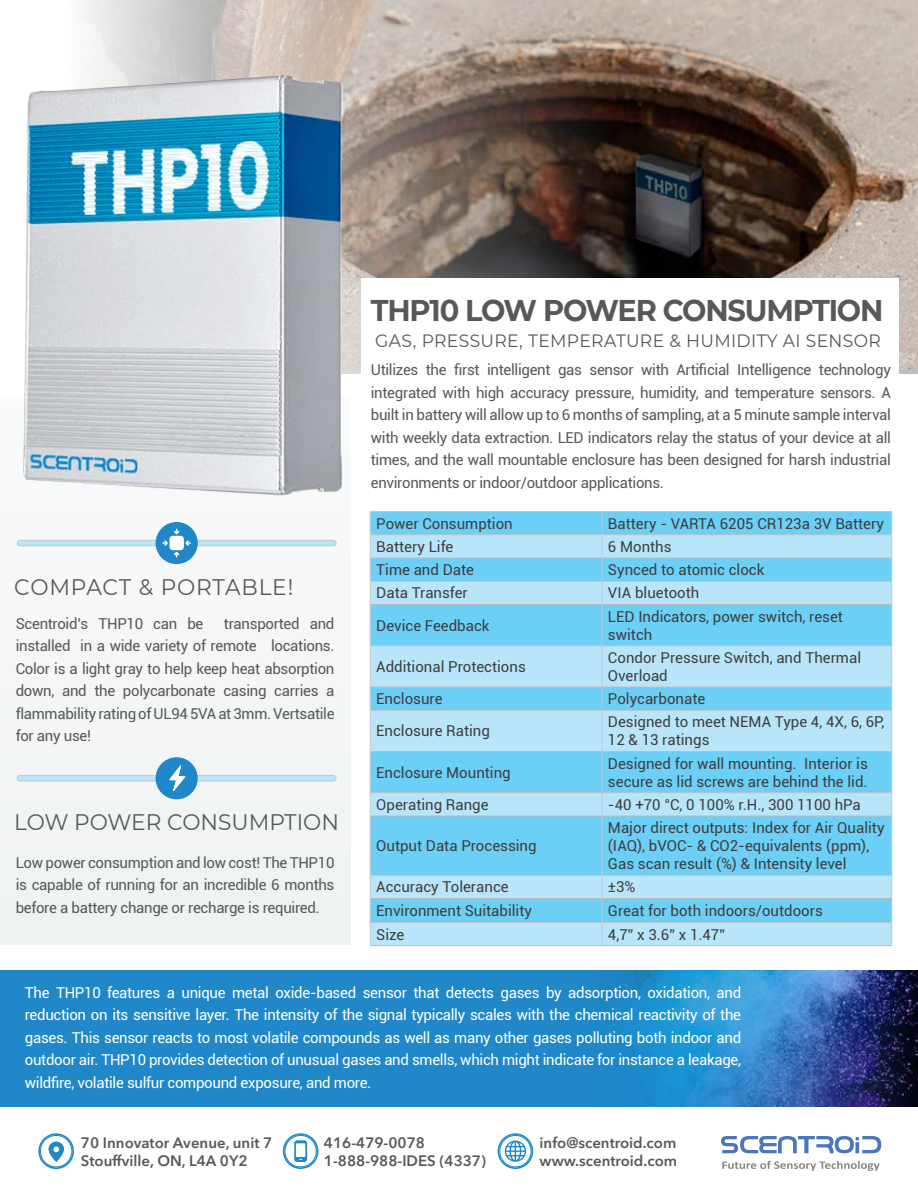
<style>
.page{position:relative;width:918px;height:1188px;background:#fff}
.page>*{position:absolute;margin:0;border:0;box-sizing:border-box;transform-origin:0 0}
.t1{font:700 30px "Montserrat";letter-spacing:-.04em;color:#57585a;scale:.96 1}
.t2{font:22.5px "Montserrat";color:#57585a;scale:.96 1}
.t3{font:22.5px "Montserrat";letter-spacing:.04em;color:#57585a;scale:.96 1}
.t4{font:17.85px "Montserrat";letter-spacing:.02em;color:#57585a;scale:.96 1}
.t5{font:15px/22.5px "Roboto";letter-spacing:-.02em;color:#57585a;text-align:justify}
.t6{font:15px/18px "Roboto";color:#3e3e3f}
.t7{font:15px/22.5px "Roboto";letter-spacing:-.02em;color:#fff;text-align:justify}
.t8{font:600 15px/18px "Avenir Next LT Pro";color:#57585a}
</style>
<div class="page">
<div style="left:1px;top:397px;width:350px;height:548px;background:#eff2f3"></div>
<img style="left:83px;top:0;width:835px;height:369px">
<svg style="left:721px;top:1136px;width:160px;height:17px"></svg>
<svg style="left:722px;top:1161px;width:158px;height:10px"></svg>
<svg style="left:38px;top:1133px;width:36px;height:36px"></svg>
<svg style="left:498px;top:1133px;width:35px;height:36px"></svg>
<svg style="left:283px;top:1133px;width:36px;height:36px"></svg>
<div style="left:362px;top:278px;width:537px;height:136px;background:#fff"></div>
<div style="left:0;top:970px;width:918px;height:136px;background:#2088c9"></div>
<img style="left:624px;top:970px;width:294px;height:136px">
<div style="left:371px;top:605px;width:521px;height:270px;background:#6bcff6"></div>
<hr style="left:370px;top:604px;width:232px;height:1px;background:#bcbdc0">
<hr style="left:602px;top:604px;width:290px;height:1px;background:#bcbdc0">
<hr style="left:370px;top:645px;width:232px;height:1px;background:#bcbdc0">
<hr style="left:602px;top:645px;width:290px;height:1px;background:#bcbdc0">
<hr style="left:370px;top:751px;width:232px;height:1px;background:#bcbdc0">
<hr style="left:602px;top:751px;width:290px;height:1px;background:#bcbdc0">
<hr style="left:370px;top:792px;width:232px;height:1px;background:#bcbdc0">
<hr style="left:602px;top:792px;width:290px;height:1px;background:#bcbdc0">
<hr style="left:370px;top:816px;width:232px;height:1px;background:#bcbdc0">
<hr style="left:602px;top:816px;width:290px;height:1px;background:#bcbdc0">
<hr style="left:370px;top:511px;width:232px;height:1px;background:#c5c7c9">
<hr style="left:602px;top:511px;width:290px;height:1px;background:#c5c7c9">
<svg style="left:370px;top:512px;width:523px;height:92px;background:#93d9f5"></svg>
<hr style="left:370px;top:604px;width:1px;height:42px;background:#c5c7c9">
<hr style="left:602px;top:604px;width:1px;height:42px;background:#c5c7c9">
<hr style="left:892px;top:604px;width:1px;height:42px;background:#c5c7c9">
<svg style="left:370px;top:646px;width:523px;height:105px;background:#a8dff7"></svg>
<hr style="left:370px;top:710px;width:1px;height:41px;background:#c5c7c9">
<hr style="left:602px;top:710px;width:1px;height:41px;background:#c5c7c9">
<hr style="left:892px;top:710px;width:1px;height:41px;background:#c5c7c9">
<hr style="left:370px;top:751px;width:1px;height:42px;background:#c5c7c9">
<hr style="left:602px;top:751px;width:1px;height:42px;background:#c5c7c9">
<hr style="left:892px;top:751px;width:1px;height:42px;background:#c5c7c9">
<svg style="left:370px;top:793px;width:523px;height:23px;background:#b9e3f7"></svg>
<hr style="left:370px;top:816px;width:1px;height:59px;background:#c5c7c9">
<hr style="left:602px;top:816px;width:1px;height:59px;background:#c5c7c9">
<hr style="left:892px;top:816px;width:1px;height:59px;background:#c5c7c9">
<svg style="left:370px;top:875px;width:523px;height:71px;background:#a0dbf5"></svg>
<div style="left:156px;top:522px;width:42px;height:42px;background:#2088c9;border-radius:50%"></div>
<div style="left:17px;top:776px;width:319px;height:5px;background:#b9e5fa;border-radius:3px"></div>
<div style="left:17px;top:775px;width:319px;height:6px;border:1px solid #c5c7c9;border-radius:3px"></div>
<div style="left:156px;top:757px;width:42px;height:42px;background:#2088c9;border-radius:50%"></div>
<svg style="left:169px;top:765px;width:16px;height:26px"></svg>
<svg style="left:172px;top:550px;width:9px;height:7px"></svg>
<img style="left:1px;top:25px;width:379px;height:525px">
<h2 class="t3" style="left:14px;top:572px;width:292px">COMPACT &amp; PORTABLE!</h2>
<p class="t5" style="left:16px;top:612px;width:320px;text-indent:208px">transported and installed in a wide variety of remote locations.<br>Color is a light gray to help keep heat absorption down, and the polycarbonate casing carries a flammability rating of UL94 5VA at 3mm. Vertsatile for any use!</p>
<p class="t5" style="left:16px;top:612px;width:189px">Scentroid’s THP10 can be</p>
<h2 class="t2" style="left:14px;top:806px;width:340px">LOW POWER CONSUMPTION</h2>
<p class="t5" style="left:16px;top:851px;width:320px">Low power consumption and low cost! The THP10 is capable of running for an incredible 6 months before a battery change or recharge is required.</p>
<h1 class="t1" style="left:371px;top:289px;width:536px">THP10 LOW POWER CONSUMPTION</h1>
<p class="t4" style="left:375px;top:328px;width:528px">GAS, PRESSURE, TEMPERATURE &amp; HUMIDITY AI SENSOR</p>
<p class="t5" style="left:371px;top:358px;width:522px">Utilizes the first intelligent gas sensor with Artificial Intelligence technology integrated with high accuracy pressure, humidity, and temperature sensors. A built in battery will allow up to 6 months of sampling, at a 5 minute sample interval with weekly data extraction. LED indicators relay the status of your device at all times, and the wall mountable enclosure has been designed for harsh industrial environments or indoor/outdoor applications.</p>
<p class="t6" style="left:376px;top:514px;width:138px">Power Consumption</p>
<p class="t6" style="left:608px;top:514px;width:278px">Battery - VARTA 6205 CR123a 3V Battery</p>
<p class="t6" style="left:376px;top:537px;width:79px">Battery Life</p>
<p class="t6" style="left:608px;top:537px;width:65px">6 Months</p>
<p class="t6" style="left:376px;top:560px;width:99px">Time and Date</p>
<p class="t6" style="left:608px;top:560px;width:158px">Synced to atomic clock</p>
<p class="t6" style="left:376px;top:584px;width:93px">Data Transfer</p>
<p class="t6" style="left:608px;top:584px;width:93px">VIA bluetooth</p>
<p class="t6" style="left:376px;top:616px;width:115px">Device Feedback</p>
<p class="t6" style="left:608px;top:607px;width:236px">LED Indicators, power switch, reset switch</p>
<p class="t6" style="left:376px;top:657px;width:151px">Additional Protections</p>
<p class="t6" style="left:608px;top:648px;width:255px">Condor Pressure Switch, and Thermal<br>Overload</p>
<p class="t6" style="left:376px;top:689px;width:68px">Enclosure</p>
<p class="t6" style="left:608px;top:689px;width:99px">Polycarbonate</p>
<p class="t6" style="left:376px;top:722px;width:115px">Enclosure Rating</p>
<p class="t6" style="left:608px;top:713px;width:278px">Designed to meet NEMA Type 4, 4X, 6, 6P,<br>12 &amp; 13 ratings</p>
<p class="t6" style="left:376px;top:763px;width:136px">Enclosure Mounting</p>
<p class="t6" style="left:608px;top:754px;width:261px">Designed for wall mounting. Interior is secure as lid screws are behind the lid.</p>
<p class="t6" style="left:376px;top:795px;width:114px">Operating Range</p>
<p class="t6" style="left:608px;top:795px;width:254px">-40‒+70 °C, 0‒100% r.H., 300‒1100 hPa</p>
<p class="t6" style="left:376px;top:836px;width:162px">Output Data Processing</p>
<p class="t6" style="left:608px;top:818px;width:278px">Major direct outputs: Index for Air Quality (IAQ), bVOC- &amp; CO2-equivalents (ppm),<br>Gas scan result (%) &amp; Intensity level</p>
<p class="t6" style="left:376px;top:878px;width:134px">Accuracy Tolerance</p>
<p class="t6" style="left:608px;top:878px;width:29px">±3%</p>
<p class="t6" style="left:376px;top:901px;width:157px">Environment Suitability</p>
<p class="t6" style="left:608px;top:901px;width:216px">Great for both indoors/outdoors</p>
<p class="t6" style="left:376px;top:925px;width:30px">Size</p>
<p class="t6" style="left:608px;top:925px;width:119px">4,7” x 3.6” x 1.47”</p>
<p class="t7" style="left:25px;top:980px;width:718px">The THP10 features a unique metal oxide-based sensor that detects gases by adsorption, oxidation, and reduction on its sensitive layer. The intensity of the signal typically scales with the chemical reactivity of the gases. This sensor reacts to most volatile compounds as well as many other gases polluting both indoor and outdoor air. THP10 provides detection of unusual gases and smells, which might indicate for instance a leakage, wildfire, volatile sulfur compound exposure, and more.</p>
<p class="t8" style="left:81px;top:1133px;width:193px">70 Innovator Avenue, unit 7<br>Stouffville, ON, L4A 0Y2</p>
<p class="t8" style="left:324px;top:1133px;width:164px">416-479-0078<br>1-888-988-IDES (4337)</p>
<p class="t8" style="left:540px;top:1133px;width:139px">info@scentroid.com www.scentroid.com</p>
</div>
